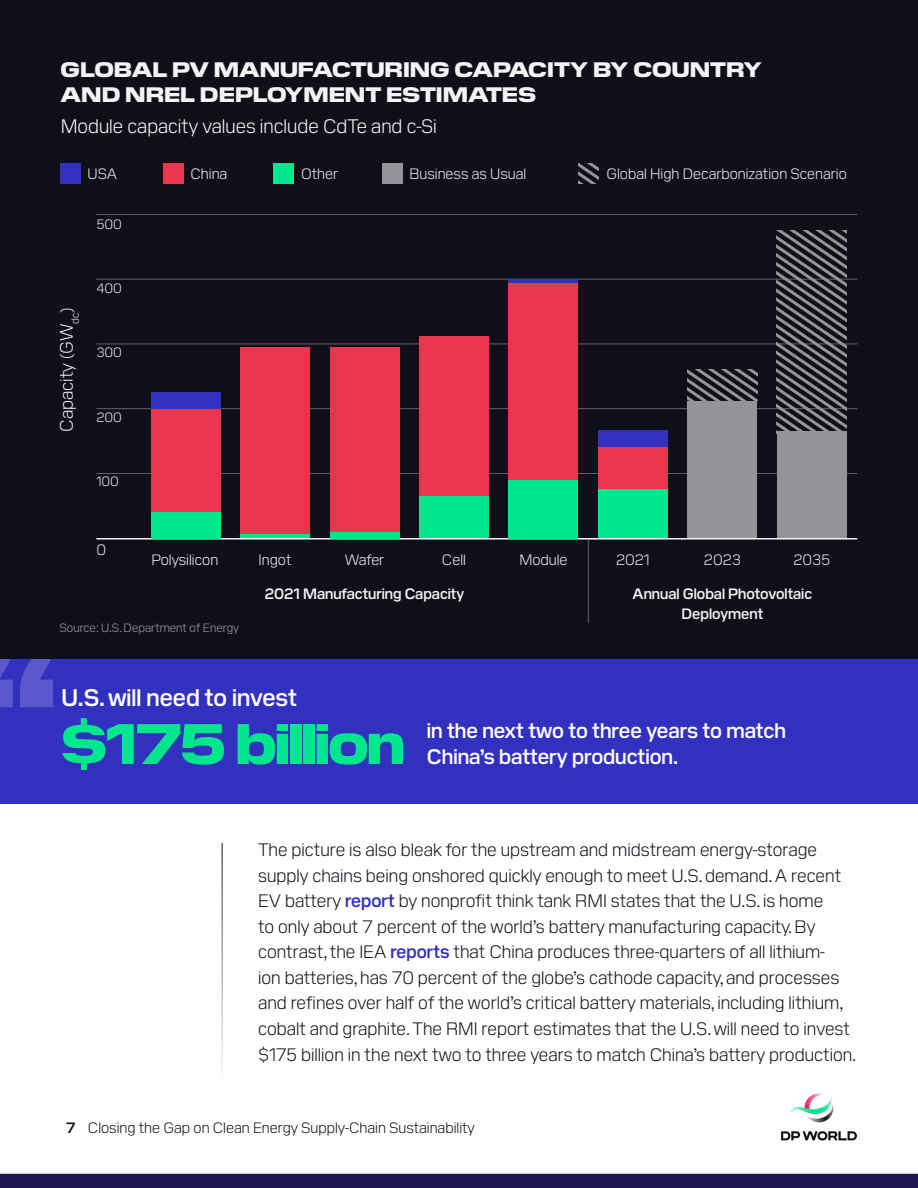
<style>
.page{position:relative;width:918px;height:1188px;background:#fff}
.page>*{position:absolute;margin:0;border:0;box-sizing:border-box;transform-origin:0 0}
.t1{font:800 153px "Pilat Wide";color:#fff}
.t2{font:800 57px "Pilat Wide";letter-spacing:-.025em;color:#00e68c}
.t3{font:600 24px "Pilat";color:#fff}
.t4{font:800 21px/25.2px "Pilat Wide";color:#f5f3f5}
.t5{font:600 21px "Pilat";color:#fff}
.t6{font:300 19.5px "Pilat";color:#fff}
.t7{font:300 18px/25.5px "Pilat";color:#0f0f19}
.t8{font:300 18px "Pilat";color:#f5f3f5}
.t9{font:300 15px "Pilat";color:#f5f3f5}
.t10{font:600 15px/19.5px "Pilat";color:#f5f3f5;text-align:center}
.t11{font:300 15px "Pilat";color:#0f0f19}
.t12{font:300 13.5px "Pilat";color:#f5f3f5}
.t13{font:300 12px "Pilat";color:#a1a3a6}
.s1{font-weight:600;color:#3230be}
.s2{font-weight:600}
</style>
<div class="page">
<div style="left:0;top:1174px;width:918px;height:14px;background:#1e1450"></div>
<img style="left:781px;top:1093px;width:76px;height:48px">
<div style="left:0;top:650px;width:918px;height:154px;background:#3230be"></div>
<div style="left:0;top:0;width:918px;height:659px;background:#0f0f19"></div>
<hr style="left:96px;top:473px;width:761px;height:1px;background:#fcfbfc">
<hr style="left:96px;top:408px;width:761px;height:1px;background:#fcfbfc">
<hr style="left:96px;top:344px;width:761px;height:1px;background:#fcfbfc">
<hr style="left:96px;top:279px;width:761px;height:1px;background:#fcfbfc">
<hr style="left:588px;top:540px;width:1px;height:83px;background:#fcfbfc">
<hr style="left:96px;top:214px;width:761px;height:1px;background:#fcfbfc">
<div style="left:151px;top:392px;width:70px;height:147px;background:#ea354e"></div>
<div style="left:240px;top:347px;width:70px;height:192px;background:#ea354e"></div>
<div style="left:330px;top:347px;width:69px;height:192px;background:#ea354e"></div>
<div style="left:598px;top:432px;width:70px;height:107px;background:#ea354e"></div>
<div style="left:419px;top:336px;width:70px;height:203px;background:#ea354e"></div>
<div style="left:687px;top:401px;width:70px;height:138px;background:#939598"></div>
<svg style="left:687px;top:369px;width:70px;height:32px"></svg>
<svg style="left:777px;top:230px;width:70px;height:202px"></svg>
<div style="left:508px;top:279px;width:70px;height:260px;background:#ea354e"></div>
<div style="left:777px;top:432px;width:70px;height:107px;background:#939598"></div>
<hr style="left:96px;top:538px;width:761px;height:2px;background:#f5f3f5">
<div style="left:151px;top:392px;width:70px;height:17px;background:#3230be"></div>
<hr style="left:508px;top:279px;width:70px;height:4px;background:#3230be">
<div style="left:598px;top:431px;width:70px;height:16px;background:#3230be"></div>
<div style="left:151px;top:512px;width:70px;height:26px;background:#00e68c"></div>
<hr style="left:240px;top:534px;width:70px;height:4px;background:#00e68c">
<div style="left:330px;top:532px;width:69px;height:6px;background:#00e68c"></div>
<div style="left:419px;top:497px;width:70px;height:41px;background:#00e68c"></div>
<div style="left:508px;top:480px;width:70px;height:58px;background:#00e68c"></div>
<div style="left:598px;top:489px;width:70px;height:49px;background:#00e68c"></div>
<svg style="left:578px;top:164px;width:21px;height:20px"></svg>
<div style="left:163px;top:164px;width:20px;height:20px;background:#ea354e"></div>
<div style="left:61px;top:164px;width:20px;height:20px;background:#3230be"></div>
<div style="left:382px;top:164px;width:20px;height:20px;background:#939598"></div>
<div style="left:273px;top:164px;width:20px;height:20px;background:#00e68c"></div>
<hr style="left:222px;top:843px;width:1px;height:244px;background:#0f0f19">
<p class="t4" style="left:61px;top:54px;width:703px">GLOBAL PV MANUFACTURING CAPACITY BY COUNTRY<br>AND NREL DEPLOYMENT ESTIMATES</p>
<p class="t6" style="left:61px;top:112px;width:378px">Module capacity values include CdTe and c-Si</p>
<p class="t9" style="left:88px;top:163px;width:31px">USA</p>
<p class="t9" style="left:191px;top:163px;width:38px">China</p>
<p class="t9" style="left:301px;top:163px;width:39px">Other</p>
<p class="t9" style="left:409px;top:163px;width:118px">Business as Usual</p>
<p class="t9" style="left:606px;top:163px;width:242px">Global High Decarbonization Scenario</p>
<p class="t12" style="left:96px;top:214px;width:27px">500</p>
<p class="t8" style="left:53px;top:432px;width:126px;rotate:-90deg">Capacity (GW<sub>dc</sub>)</p>
<p class="t12" style="left:96px;top:278px;width:27px">400</p>
<p class="t12" style="left:96px;top:343px;width:27px">300</p>
<p class="t12" style="left:96px;top:407px;width:27px">200</p>
<p class="t12" style="left:96px;top:472px;width:24px">100</p>
<p class="t9" style="left:96px;top:539px;width:11px">0</p>
<p class="t9" style="left:442px;top:549px;width:26px">Cell</p>
<p class="t9" style="left:519px;top:549px;width:50px">Module</p>
<p class="t9" style="left:616px;top:549px;width:35px">2021</p>
<p class="t9" style="left:704px;top:549px;width:38px">2023</p>
<p class="t9" style="left:793px;top:549px;width:38px">2035</p>
<p class="t9" style="left:151px;top:549px;width:68px">Polysilicon</p>
<p class="t9" style="left:259px;top:549px;width:34px">Ingot</p>
<p class="t9" style="left:345px;top:549px;width:41px">Wafer</p>
<p class="t10" style="left:265px;top:583px;width:201px">2021 Manufacturing Capacity</p>
<p class="t10" style="left:633px;top:583px;width:181px">Annual Global Photovoltaic<br>Deployment</p>
<p class="t13" style="left:60px;top:619px;width:181px">Source: U.S. Department of Energy</p>
<h1 class="t1" style="left:-28px;top:600px;width:90px">“</h1>
<h3 class="t3" style="left:62px;top:680px;width:237px">U.S. will need to invest</h3>
<h2 class="t2" style="left:61px;top:702px;width:345px">$175 billion</h2>
<p class="t5" style="left:427px;top:715px;width:361px">in the next two to three years to match</p>
<p class="t5" style="left:427px;top:741px;width:253px">China’s battery production.</p>
<p class="t7" style="left:258px;top:836px;width:600px">The picture is also bleak for the upstream and midstream energy-storage supply chains being onshored quickly enough to meet U.S. demand. A recent EV battery <span class="s1">report</span> by nonprofit think tank RMI states that the U.S. is home<br>to only about 7 percent of the world’s battery manufacturing capacity. By contrast, the IEA <span class="s1">reports</span> that China produces three-quarters of all lithium-<br>ion batteries, has 70 percent of the globe’s cathode capacity, and processes and refines over half of the world’s critical battery materials, including lithium, cobalt and graphite. The RMI report estimates that the U.S. will need to invest $175 billion in the next two to three years to match China’s battery production.</p>
<p class="t11" style="left:66px;top:1116px;width:410px"><span class="s2">7</span> Closing the Gap on Clean Energy Supply-Chain Sustainability</p>
</div>
